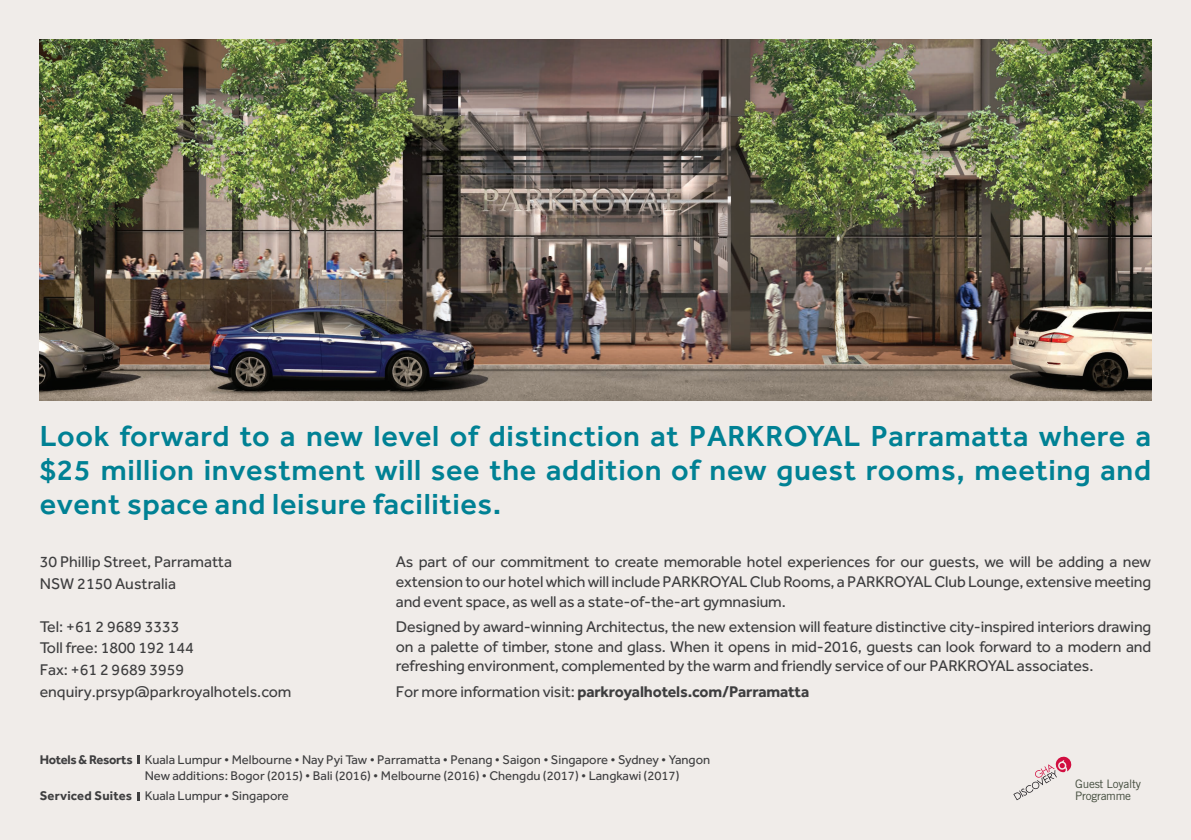
<style>
.page{position:relative;width:1191px;height:840px;background:#fff}
.page>*{position:absolute;margin:0;border:0;box-sizing:border-box;transform-origin:0 0}
.t1{font:500 30px/34px "Effra";letter-spacing:.02em;color:#008194;text-align:justify}
.t2{font:16px/21.6px "Effra";letter-spacing:-.01em;color:#3e3e3f}
.t3{font:700 16px "Effra";letter-spacing:-.01em;color:#3e3e3f}
.t4{font:13px/15.6px "Effra";color:#3e3e3f}
.t5{font:11.6px/12.6px "Trade Gothic";letter-spacing:-.02em;color:#434c3d}
.s1{font-weight:400}
.s2{font-weight:700}
</style>
<div class="page">
<div style="left:0;top:0;width:1191px;height:839px;background:#f0ece9"></div>
<img style="left:40px;top:40px;width:1111px;height:360px">
<svg style="left:137px;top:755px;width:2px;height:8px"></svg>
<svg style="left:137px;top:792px;width:2px;height:7px"></svg>
<svg style="left:1013px;top:756px;width:59px;height:43px"></svg>
<h1 class="t1" style="left:40px;top:418px;width:1113px">Look forward to a new level of distinction at PARKROYAL Parramatta where a $25 million investment will see the addition of new guest rooms, meeting and event space and leisure facilities.</h1>
<p class="t2" style="left:396px;top:551px;width:757px;line-height:19.6px;text-align:justify">As part of our commitment to create memorable hotel experiences for our guests, we will be adding a new extension to our hotel which will include PARKROYAL Club Rooms, a PARKROYAL Club Lounge, extensive meeting and event space, as well as a state-of-the-art gymnasium.</p>
<p class="t2" style="left:396px;top:616px;width:757px;line-height:19.6px;text-align:justify">Designed by award-winning Architectus, the new extension will feature distinctive city-inspired interiors drawing on a palette of timber, stone and glass. When it opens in mid-2016, guests can look forward to a modern and refreshing environment, complemented by the warm and friendly service of our PARKROYAL associates.</p>
<p class="t3" style="left:396px;top:681px;width:415px"><span class="s1">For more information visit:</span> parkroyalhotels.com/Parramatta</p>
<p class="t2" style="left:40px;top:550px;width:194px">30 Phillip Street, Parramatta<br>NSW 2150 Australia</p>
<p class="t2" style="left:40px;top:615px;width:253px">Tel: +61 2 9689 3333<br>Toll free: 1800 192 144<br>Fax: +61 2 9689 3959 enquiry.prsyp@parkroyalhotels.com</p>
<p class="t4" style="left:145px;top:751px;width:567px;text-indent:-105px"><span class="s2">Hotels &amp; Resorts</span> Kuala Lumpur • Melbourne • Nay Pyi Taw • Parramatta • Penang • Saigon • Singapore • Sydney • Yangon<br>New additions: Bogor (2015) • Bali (2016) • Melbourne (2016) • Chengdu (2017) • Langkawi (2017)</p>
<p class="t4" style="left:40px;top:787px;width:251px"><span class="s2">Serviced Suites</span> Kuala Lumpur • Singapore</p>
<p class="t5" style="left:1075px;top:776px;width:67px">Guest Loyalty<br>Programme</p>
</div>
